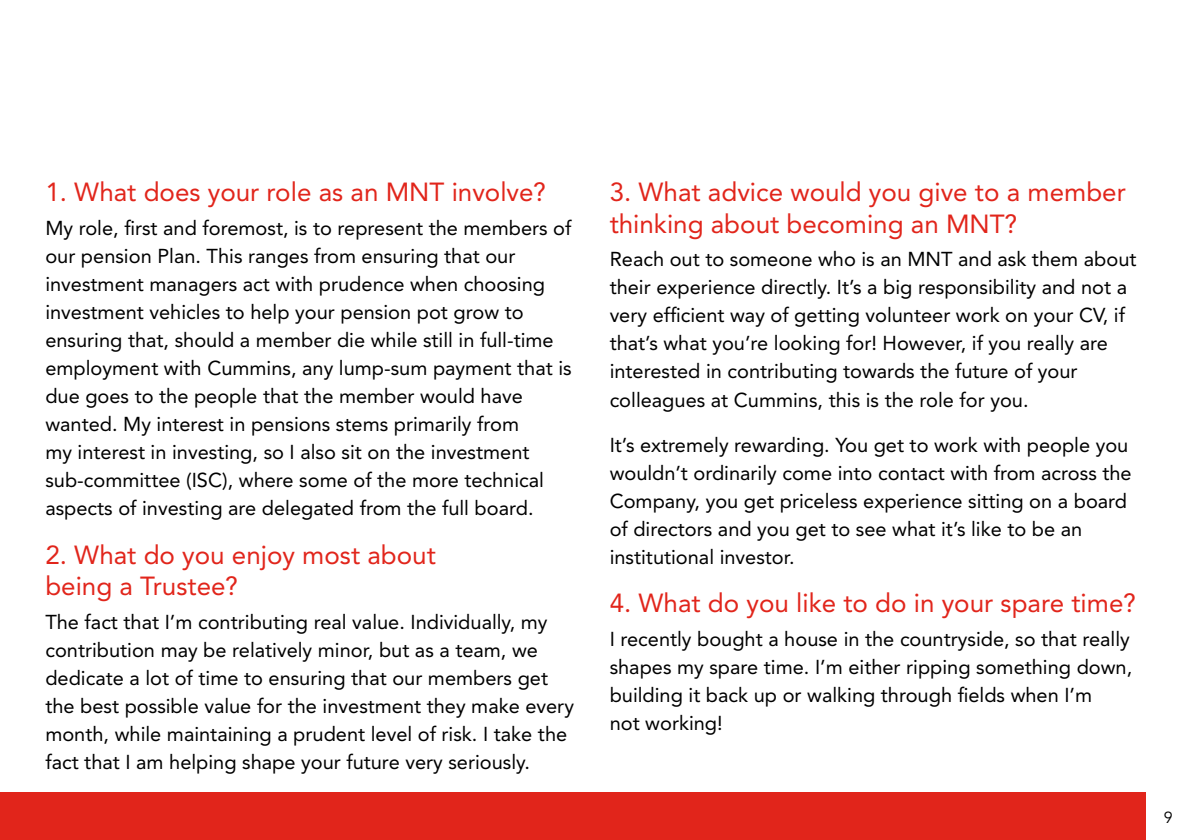
<style>
.page{position:relative;width:1191px;height:840px;background:#fff}
.page>*{position:absolute;margin:0;border:0;box-sizing:border-box;transform-origin:0 0}
.t1{font:26px/31.2px "Avenir";color:#e1251b}
.t2{font:20px/28px "Avenir";color:#000}
.t3{font:16px "Avenir";color:#000}
</style>
<div class="page">
<div style="left:0;top:792px;width:1145px;height:47px;background:#e1251b"></div>
<h1 class="t1" style="left:45px;top:177px;width:502px">1. What does your role as an MNT involve?</h1>
<p class="t2" style="left:45px;top:214px;width:528px">My role, first and foremost, is to represent the members of our pension Plan. This ranges from ensuring that our investment managers act with prudence when choosing investment vehicles to help your pension pot grow to ensuring that, should a member die while still in full-time employment with Cummins, any lump-sum payment that is due goes to the people that the member would have wanted. My interest in pensions stems primarily from<br>my interest in investing, so I also sit on the investment sub-committee (ISC), where some of the more technical aspects of investing are delegated from the full board.</p>
<h1 class="t1" style="left:45px;top:539px;width:392px">2. What do you enjoy most about being a Trustee?</h1>
<p class="t2" style="left:45px;top:607px;width:530px">The fact that I’m contributing real value. Individually, my contribution may be relatively minor, but as a team, we dedicate a lot of time to ensuring that our members get the best possible value for the investment they make every month, while maintaining a prudent level of risk. I take the fact that I am helping shape your future very seriously.</p>
<h1 class="t1" style="left:609px;top:177px;width:517px">3. What advice would you give to a member thinking about becoming an MNT?</h1>
<p class="t2" style="left:609px;top:245px;width:528px">Reach out to someone who is an MNT and ask them about their experience directly. It’s a big responsibility and not a very efficient way of getting volunteer work on your CV, if that’s what you’re looking for! However, if you really are interested in contributing towards the future of your colleagues at Cummins, this is the role for you.</p>
<p class="t2" style="left:609px;top:430px;width:523px">It’s extremely rewarding. You get to work with people you wouldn’t ordinarily come into contact with from across the Company, you get priceless experience sitting on a board of directors and you get to see what it’s like to be an institutional investor.</p>
<h1 class="t1" style="left:609px;top:587px;width:528px">4. What do you like to do in your spare time?</h1>
<p class="t2" style="left:609px;top:624px;width:524px">I recently bought a house in the countryside, so that really shapes my spare time. I’m either ripping something down, building it back up or walking through fields when I’m<br>not working!</p>
<p class="t3" style="left:1163px;top:807px;width:10px">9</p>
</div>
